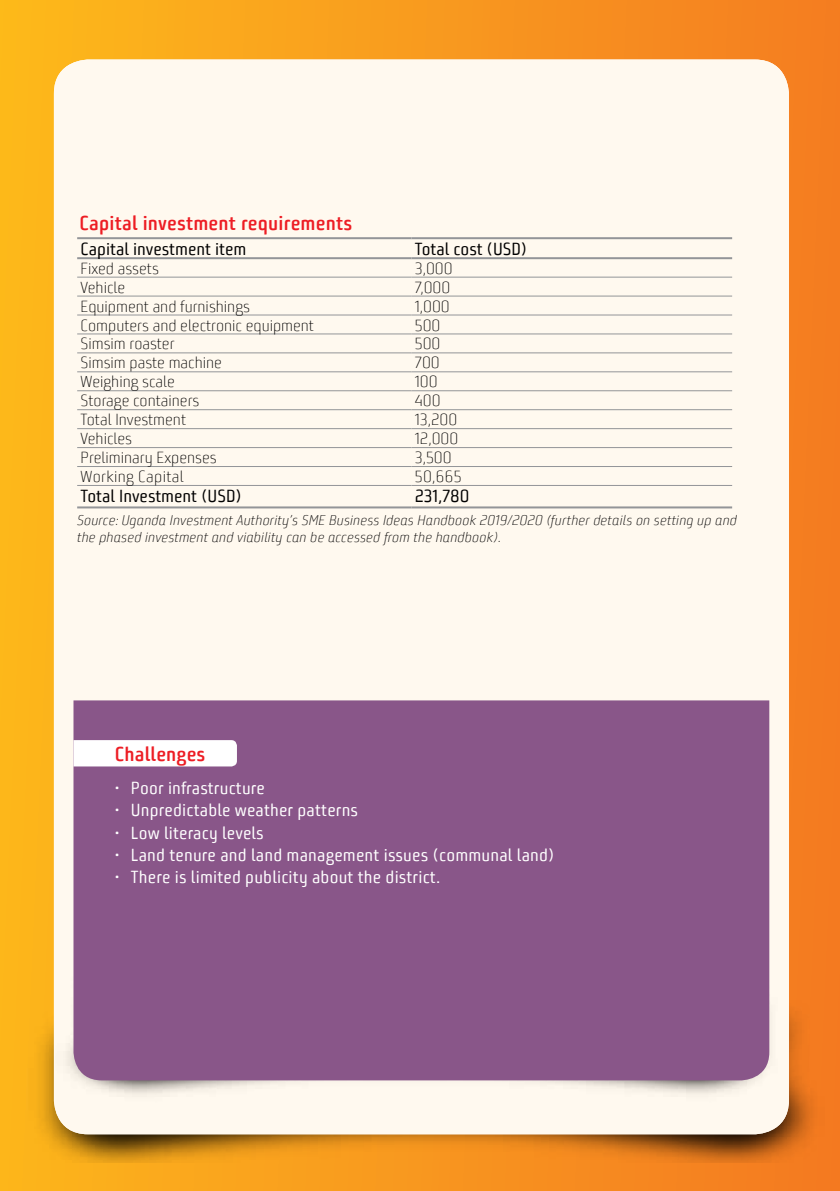
<style>
.page{position:relative;width:840px;height:1191px;background:#fff}
.page>*{position:absolute;margin:0;border:0;box-sizing:border-box;transform-origin:0 0}
.t1{font:600 20px "Bunuelo Clean Pro";letter-spacing:.01em;color:#ed1d24}
.t2{font:17.4px "Bunuelo Clean Pro";letter-spacing:.01em;color:#fff}
.t3{font:17.4px "Bunuelo Clean Pro";color:#000}
.t4{font:300 16px "Bunuelo Clean Pro";color:#000}
.t5{font:300 16px "Bunuelo Clean Pro";letter-spacing:.02em;color:#000}
.t6{font:italic 300 14px/16.8px "Bunuelo Clean Pro";letter-spacing:.02em;color:#000}
</style>
<div class="page">
<div style="left:0;top:0;width:839px;height:1191px;background:linear-gradient(to right,#fdb81a,#f47c23)"></div>
<img style="left:0;top:1000px;width:839px;height:162px">
<img style="left:839px;top:1002px;width:1px;height:162px">
<div style="left:54px;top:60px;width:734px;height:1074px;background:#fff9ef;border-radius:34px"></div>
<hr style="left:77px;top:277px;width:334px;height:1px;background:#939598">
<hr style="left:411px;top:277px;width:320px;height:1px;background:#939598">
<hr style="left:77px;top:237px;width:334px;height:2px;background:#939598">
<hr style="left:411px;top:237px;width:320px;height:2px;background:#939598">
<hr style="left:77px;top:257px;width:334px;height:2px;background:#939598">
<hr style="left:411px;top:257px;width:320px;height:2px;background:#939598">
<hr style="left:77px;top:296px;width:334px;height:1px;background:#939598">
<hr style="left:411px;top:296px;width:320px;height:1px;background:#939598">
<hr style="left:77px;top:315px;width:334px;height:1px;background:#939598">
<hr style="left:411px;top:315px;width:320px;height:1px;background:#939598">
<hr style="left:77px;top:333px;width:334px;height:1px;background:#939598">
<hr style="left:411px;top:333px;width:320px;height:1px;background:#939598">
<hr style="left:77px;top:352px;width:334px;height:1px;background:#939598">
<hr style="left:411px;top:352px;width:320px;height:1px;background:#939598">
<hr style="left:77px;top:371px;width:334px;height:1px;background:#939598">
<hr style="left:411px;top:371px;width:320px;height:1px;background:#939598">
<hr style="left:77px;top:390px;width:334px;height:1px;background:#939598">
<hr style="left:411px;top:390px;width:320px;height:1px;background:#939598">
<hr style="left:77px;top:409px;width:334px;height:1px;background:#939598">
<hr style="left:411px;top:409px;width:320px;height:1px;background:#939598">
<hr style="left:77px;top:428px;width:334px;height:1px;background:#939598">
<hr style="left:411px;top:428px;width:320px;height:1px;background:#939598">
<hr style="left:77px;top:447px;width:334px;height:1px;background:#939598">
<hr style="left:411px;top:447px;width:320px;height:1px;background:#939598">
<hr style="left:77px;top:466px;width:334px;height:1px;background:#939598">
<hr style="left:411px;top:466px;width:320px;height:1px;background:#939598">
<hr style="left:77px;top:485px;width:334px;height:1px;background:#939598">
<hr style="left:411px;top:485px;width:320px;height:1px;background:#939598">
<hr style="left:77px;top:506px;width:334px;height:2px;background:#939598">
<hr style="left:411px;top:506px;width:320px;height:2px;background:#939598">
<img style="left:67px;top:972px;width:703px;height:122px">
<div style="left:73px;top:700px;width:695px;height:380px;background:#895689"></div>
<div style="left:73px;top:740px;width:164px;height:26px;background:#fff"></div>
<p class="t1" style="left:79px;top:211px;width:274px">Capital investment requirements</p>
<p class="t3" style="left:81px;top:238px;width:167px">Capital investment item</p>
<p class="t3" style="left:414px;top:238px;width:114px">Total cost (USD)</p>
<p class="t4" style="left:81px;top:258px;width:80px">Fixed assets</p>
<p class="t4" style="left:414px;top:258px;width:39px">3,000</p>
<p class="t4" style="left:81px;top:277px;width:46px">Vehicle</p>
<p class="t4" style="left:414px;top:277px;width:37px">7,000</p>
<p class="t4" style="left:81px;top:296px;width:171px">Equipment and furnishings</p>
<p class="t4" style="left:414px;top:296px;width:36px">1,000</p>
<p class="t4" style="left:81px;top:315px;width:235px">Computers and electronic equipment</p>
<p class="t4" style="left:414px;top:315px;width:27px">500</p>
<p class="t4" style="left:81px;top:334px;width:95px">Simsim roaster</p>
<p class="t4" style="left:414px;top:334px;width:27px">500</p>
<p class="t4" style="left:81px;top:353px;width:143px">Simsim paste machine</p>
<p class="t4" style="left:414px;top:353px;width:26px">700</p>
<p class="t4" style="left:81px;top:372px;width:96px">Weighing scale</p>
<p class="t4" style="left:414px;top:372px;width:24px">100</p>
<p class="t4" style="left:81px;top:391px;width:120px">Storage containers</p>
<p class="t4" style="left:414px;top:391px;width:27px">400</p>
<p class="t4" style="left:81px;top:410px;width:107px">Total Investment</p>
<p class="t4" style="left:414px;top:410px;width:44px">13,200</p>
<p class="t4" style="left:81px;top:429px;width:53px">Vehicles</p>
<p class="t4" style="left:414px;top:429px;width:45px">12,000</p>
<p class="t4" style="left:81px;top:448px;width:137px">Preliminary Expenses</p>
<p class="t4" style="left:414px;top:448px;width:38px">3,500</p>
<p class="t5" style="left:81px;top:467px;width:105px">Working Capital</p>
<p class="t4" style="left:414px;top:467px;width:48px">50,665</p>
<p class="t3" style="left:81px;top:485px;width:163px">Total Investment (USD)</p>
<p class="t3" style="left:414px;top:485px;width:56px">231,780</p>
<p class="t6" style="left:77px;top:512px;width:661px">Source: Uganda Investment Authority’s SME Business Ideas Handbook 2019/2020 (further details on setting up and the phased investment and viability can be accessed from the handbook).</p>
<p class="t1" style="left:115px;top:742px;width:92px">Challenges</p>
<p class="t2" style="left:115px;top:777px;width:151px">• Poor infrastructure</p>
<p class="t2" style="left:115px;top:800px;width:244px">• Unpredictable weather patterns</p>
<p class="t2" style="left:115px;top:822px;width:150px">• Low literacy levels</p>
<p class="t2" style="left:115px;top:844px;width:441px">• Land tenure and land management issues (communal land)</p>
<p class="t2" style="left:115px;top:866px;width:326px">• There is limited publicity about the district.</p>
</div>
